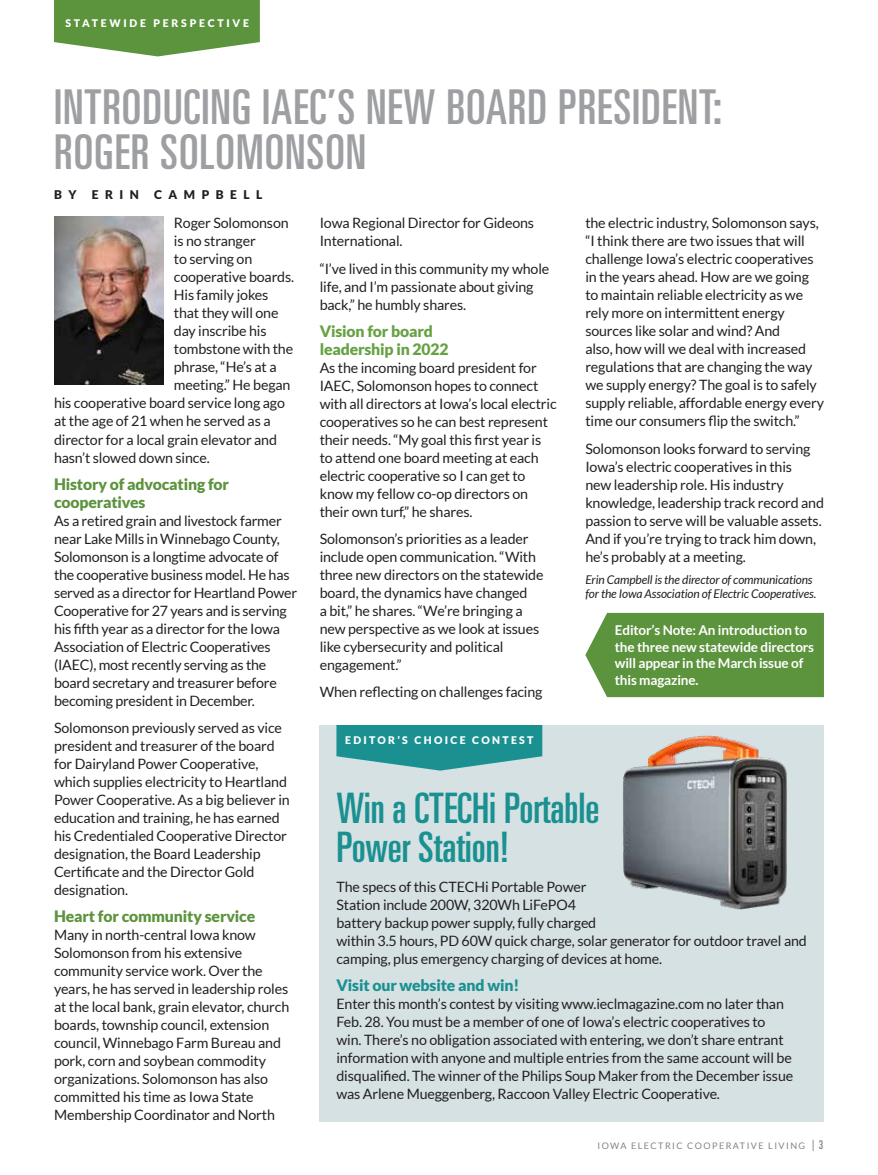
<style>
.page{position:relative;width:878px;height:1175px;background:#fff}
.page>*{position:absolute;margin:0;border:0;box-sizing:border-box;transform-origin:0 0}
.t1{font:ultra-condensed 48px/45px "Univers";letter-spacing:.02em;color:#9d9fa2}
.t2{font:ultra-condensed 42px/39px "Univers";color:#1a9091}
.t3{font:900 15.75px/18px "Lato";letter-spacing:-.01em;color:#5c933d}
.t4{font:900 15.75px/18px "Lato";letter-spacing:-.01em;color:#66a244}
.t5{font:900 15.75px "Lato";letter-spacing:-.01em;color:#1a9091}
.t6{font:14.25px/18px "Lato";letter-spacing:-.01em;color:#231f20}
.t7{font:700 13.5px/16.5px "Lato";letter-spacing:-.01em;color:#fff}
.t8{font:italic 12px/13.5px "Lato";letter-spacing:-.01em;color:#231f20}
.t9{font:900 12px "Lato";letter-spacing:.54em;color:#231f20}
.t10{font:900 10.5px "Lato";letter-spacing:.22em;color:#fff}
.t11{font:900 10.5px "Lato";letter-spacing:.26em;color:#fff}
.t12{font:9px "Lato";letter-spacing:.16em;color:#808285}
.s1{font-size:12px}
.s2{font-family:"Univers";font-stretch:ultra-condensed;font-size:12px}
</style>
<div class="page">
<div style="left:585px;top:613px;width:239px;height:84px;background:#5c933d"></div>
<svg style="left:54px;top:0;width:206px;height:56px;background:#6f9f54"></svg>
<img style="left:55px;top:217px;width:108px;height:168px">
<div style="left:320px;top:720px;width:504px;height:401px;background:#d5e1e3"></div>
<img style="left:623px;top:735px;width:164px;height:174px">
<svg style="left:336px;top:725px;width:206px;height:45px;background:#359c9d"></svg>
<div style="left:314px;top:715px;width:515px;height:10px;background:#fff"></div>
<p class="t11" style="left:65px;top:17px;width:185px">STATEWIDE PERSPECTIVE</p>
<h1 class="t1" style="left:54px;top:84px;width:669px">INTRODUCING IAEC’S NEW BOARD PRESIDENT:<br>ROGER SOLOMONSON</h1>
<p class="t9" style="left:54px;top:188px;width:24px">B Y</p>
<p class="t9" style="left:92px;top:188px;width:49px">ERIN</p>
<p class="t9" style="left:154px;top:188px;width:110px">CAMPBELL</p>
<p class="t6" style="left:174px;top:214px;width:116px">Roger Solomonson</p>
<p class="t6" style="left:174px;top:232px;width:83px">is no stranger</p>
<p class="t6" style="left:174px;top:250px;width:80px">to serving on</p>
<p class="t6" style="left:174px;top:268px;width:122px">cooperative boards.</p>
<p class="t6" style="left:174px;top:286px;width:96px">His family jokes</p>
<p class="t6" style="left:174px;top:304px;width:106px">that they will one</p>
<p class="t6" style="left:174px;top:322px;width:94px">day inscribe his</p>
<p class="t6" style="left:174px;top:340px;width:121px">tombstone with the</p>
<p class="t6" style="left:174px;top:358px;width:104px">phrase, “He’s at a</p>
<p class="t6" style="left:174px;top:376px;width:118px">meeting.” He began</p>
<p class="t6" style="left:54px;top:394px;width:232px">his cooperative board service long ago</p>
<p class="t6" style="left:54px;top:412px;width:218px">at the age of 21 when he served as a</p>
<p class="t6" style="left:54px;top:430px;width:224px">director for a local grain elevator and</p>
<p class="t6" style="left:54px;top:448px;width:157px">hasn’t slowed down since.</p>
<p class="t3" style="left:54px;top:474px;width:176px">History of advocating for cooperatives</p>
<p class="t6" style="left:54px;top:511px;width:245px">As a retired grain and livestock farmer near Lake Mills in Winnebago County, Solomonson is a longtime advocate of the cooperative business model. He has served as a director for Heartland Power Cooperative for 27 years and is serving his fifth year as a director for the Iowa Association of Electric Cooperatives (IAEC), most recently serving as the board secretary and treasurer before becoming president in December.</p>
<p class="t6" style="left:54px;top:718px;width:237px">Solomonson previously served as vice president and treasurer of the board for Dairyland Power Cooperative, which supplies electricity to Heartland Power Cooperative. As a big believer in education and training, he has earned his Credentialed Cooperative Director designation, the Board Leadership Certificate and the Director Gold designation.</p>
<p class="t3" style="left:54px;top:907px;width:203px">Heart for community service</p>
<p class="t6" style="left:54px;top:926px;width:237px">Many in north-central Iowa know Solomonson from his extensive community service work. Over the years, he has served in leadership roles at the local bank, grain elevator, church boards, township council, extension council, Winnebago Farm Bureau and pork, corn and soybean commodity organizations. Solomonson has also committed his time as Iowa State Membership Coordinator and North</p>
<p class="t6" style="left:320px;top:214px;width:216px">Iowa Regional Director for Gideons<br>International.</p>
<p class="t6" style="left:320px;top:259px;width:231px">“I’ve lived in this community my whole life, and I’m passionate about giving back,” he humbly shares.</p>
<p class="t4" style="left:320px;top:322px;width:130px">Vision for board leadership in 2022</p>
<p class="t6" style="left:320px;top:358px;width:238px">As the incoming board president for IAEC, Solomonson hopes to connect with all directors at Iowa’s local electric cooperatives so he can best represent their needs. “My goal this first year is to attend one board meeting at each electric cooperative so I can get to know my fellow co-op directors on their own turf,” he shares.</p>
<p class="t6" style="left:320px;top:530px;width:225px">Solomonson’s priorities as a leader include open communication. “With three new directors on the statewide board, the dynamics have changed<br>a bit,” he shares. “We’re bringing a new perspective as we look at issues like cybersecurity and political engagement.”</p>
<p class="t6" style="left:320px;top:683px;width:224px">When reflecting on challenges facing</p>
<p class="t10" style="left:345px;top:734px;width:190px">EDITOR’S CHOICE CONTEST</p>
<p class="t6" style="left:585px;top:214px;width:240px">the electric industry, Solomonson says, “I think there are two issues that will challenge Iowa’s electric cooperatives in the years ahead. How are we going to maintain reliable electricity as we rely more on intermittent energy sources like solar and wind? And<br>also, how will we deal with increased regulations that are changing the way we supply energy? The goal is to safely supply reliable, affordable energy every time our consumers flip the switch.”</p>
<p class="t6" style="left:585px;top:439px;width:240px">Solomonson looks forward to serving Iowa’s electric cooperatives in this<br>new leadership role. His industry knowledge, leadership track record and passion to serve will be valuable assets.<br>And if you’re trying to track him down, he’s probably at a meeting.</p>
<p class="t8" style="left:585px;top:573px;width:232px">Erin Campbell is the director of communications for the Iowa Association of Electric Cooperatives.</p>
<p class="t7" style="left:615px;top:622px;width:201px">Editor’s Note: An introduction to the three new statewide directors will appear in the March issue of this magazine.</p>
<h2 class="t2" style="left:336px;top:788px;width:264px">Win a CTECHi Portable<br>Power Station!</h2>
<p class="t6" style="left:336px;top:878px;width:472px">The specs of this CTECHi Portable Power<br>Station include 200W, 320Wh LiFePO4<br>battery backup power supply, fully charged<br>within 3.5 hours, PD 60W quick charge, solar generator for outdoor travel and camping, plus emergency charging of devices at home.</p>
<p class="t5" style="left:336px;top:976px;width:184px">Visit our website and win!</p>
<p class="t6" style="left:336px;top:995px;width:458px">Enter this month’s contest by visiting www.ieclmagazine.com no later than Feb. 28. You must be a member of one of Iowa’s electric cooperatives to win. There’s no obligation associated with entering, we don’t share entrant information with anyone and multiple entries from the same account will be disqualified. The winner of the Philips Soup Maker from the December issue was Arlene Mueggenberg, Raccoon Valley Electric Cooperative.</p>
<p class="t12" style="left:597px;top:1141px;width:227px">IOWA ELECTRIC COOPERATIVE LIVING <span class="s1">|</span> <span class="s2">3</span></p>
</div>
